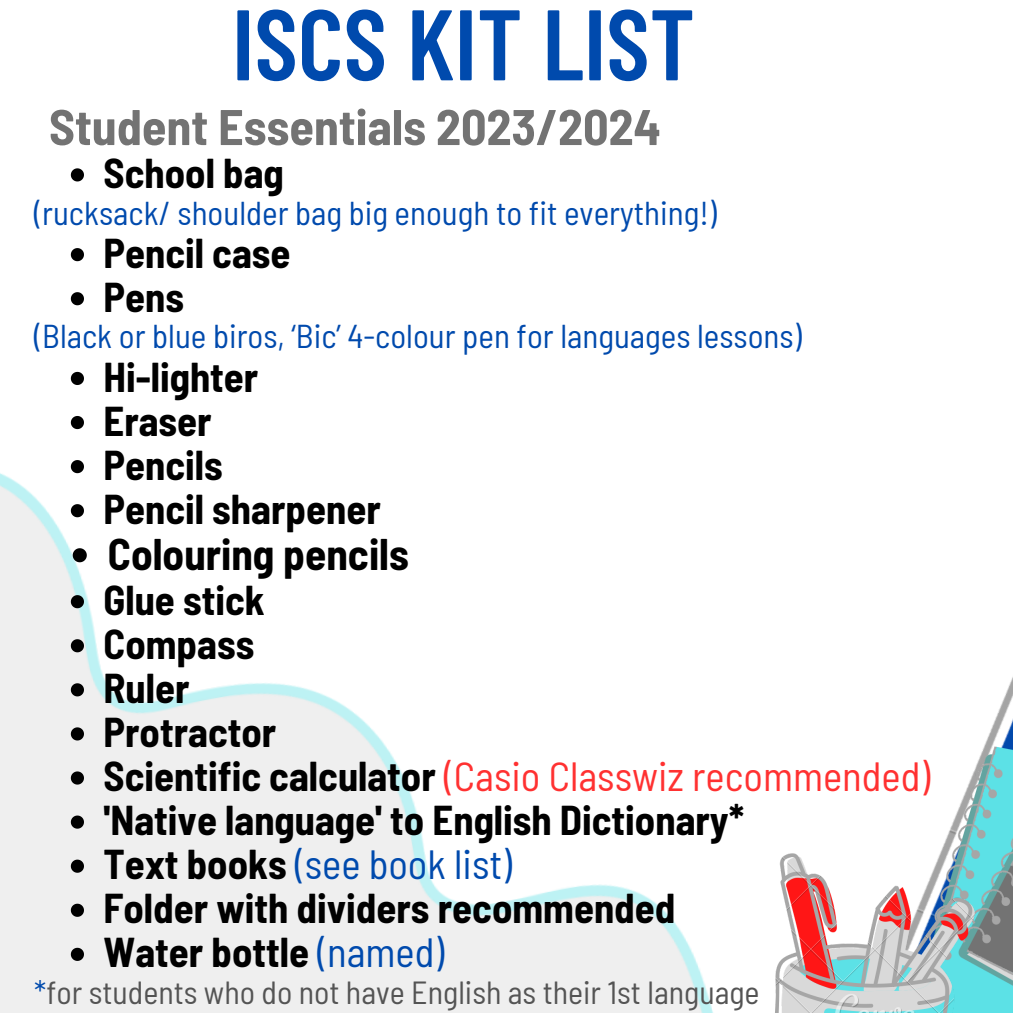
<style>
.page{position:relative;width:1013px;height:1013px;background:#fff}
.page>*{position:absolute;margin:0;border:0;box-sizing:border-box;transform-origin:0 0}
.t1{font:600 100px "Barlow Condensed";color:#004aad}
.t2{font:700 semi-condensed 50px "Barlow";color:#737373}
.t3{font:700 semi-condensed 43.25px "Barlow";color:#000}
.t4{font:700 semi-condensed 40.75px "Barlow";color:#000}
.t5{font:semi-condensed 40.75px "Barlow";color:#ff3131}
.t6{font:semi-condensed 40.75px "Barlow";color:#004aad}
.t7{font:semi-condensed 33px "Barlow";color:#004aad}
.t8{font:semi-condensed 32px "Barlow";color:#545454}
.s1{font-weight:700;color:#000}
.s2{font-weight:400;color:#004aad}
.s3{color:#004aad}
</style>
<div class="page">
<img style="left:0;top:371px;width:658px;height:641px">
<img style="left:658px;top:679px;width:354px;height:333px">
<img style="left:911px;top:706px;width:101px;height:306px">
<img style="left:773px;top:853px;width:203px;height:159px">
<svg style="left:71px;top:168px;width:13px;height:13px"></svg>
<svg style="left:71px;top:248px;width:13px;height:13px"></svg>
<svg style="left:71px;top:292px;width:13px;height:13px"></svg>
<svg style="left:71px;top:372px;width:13px;height:13px"></svg>
<svg style="left:71px;top:416px;width:13px;height:13px"></svg>
<svg style="left:71px;top:460px;width:13px;height:13px"></svg>
<svg style="left:71px;top:504px;width:13px;height:13px"></svg>
<svg style="left:73px;top:548px;width:14px;height:14px"></svg>
<svg style="left:71px;top:595px;width:13px;height:13px"></svg>
<svg style="left:71px;top:639px;width:13px;height:13px"></svg>
<svg style="left:71px;top:683px;width:13px;height:13px"></svg>
<svg style="left:71px;top:727px;width:13px;height:13px"></svg>
<svg style="left:71px;top:771px;width:13px;height:13px"></svg>
<svg style="left:71px;top:815px;width:13px;height:13px"></svg>
<svg style="left:71px;top:859px;width:13px;height:13px"></svg>
<svg style="left:71px;top:903px;width:13px;height:13px"></svg>
<svg style="left:71px;top:947px;width:13px;height:13px"></svg>
<p class="t1" style="left:232px;top:-20px;width:464px">ISCS KIT LIST</p>
<p class="t2" style="left:49px;top:95px;width:613px">Student Essentials 2023/2024</p>
<p class="t4" style="left:103px;top:147px;width:182px">School bag</p>
<p class="t7" style="left:34px;top:192px;width:684px">(rucksack/ shoulder bag big enough to fit everything!)</p>
<p class="t4" style="left:103px;top:227px;width:188px">Pencil case</p>
<p class="t4" style="left:103px;top:271px;width:82px">Pens</p>
<p class="t7" style="left:34px;top:315px;width:769px">(Black or blue biros, ‘Bic’ 4-colour pen for languages lessons)</p>
<p class="t4" style="left:103px;top:351px;width:156px">Hi-lighter</p>
<p class="t4" style="left:103px;top:395px;width:110px">Eraser</p>
<p class="t4" style="left:103px;top:439px;width:121px">Pencils</p>
<p class="t4" style="left:103px;top:483px;width:279px">Pencil sharpener</p>
<p class="t3" style="left:108px;top:526px;width:302px">Colouring pencils</p>
<p class="t4" style="left:103px;top:574px;width:163px">Glue stick</p>
<p class="t4" style="left:103px;top:618px;width:152px">Compass</p>
<p class="t4" style="left:103px;top:662px;width:88px">Ruler</p>
<p class="t4" style="left:103px;top:706px;width:174px">Protractor</p>
<p class="t5" style="left:103px;top:750px;width:828px"><span class="s1">Scientific calculator</span> (Casio Classwiz recommended)</p>
<p class="t4" style="left:103px;top:794px;width:642px">'Native language' to English Dictionary*</p>
<p class="t6" style="left:103px;top:838px;width:410px"><span class="s1">Text books</span> (see book list)</p>
<p class="t4" style="left:103px;top:882px;width:573px">Folder with dividers recommended</p>
<p class="t4" style="left:103px;top:926px;width:342px">Water bottle <span class="s2">(named)</span></p>
<p class="t8" style="left:34px;top:972px;width:727px"><span class="s3">*</span>for students who do not have English as their 1st language</p>
</div>
